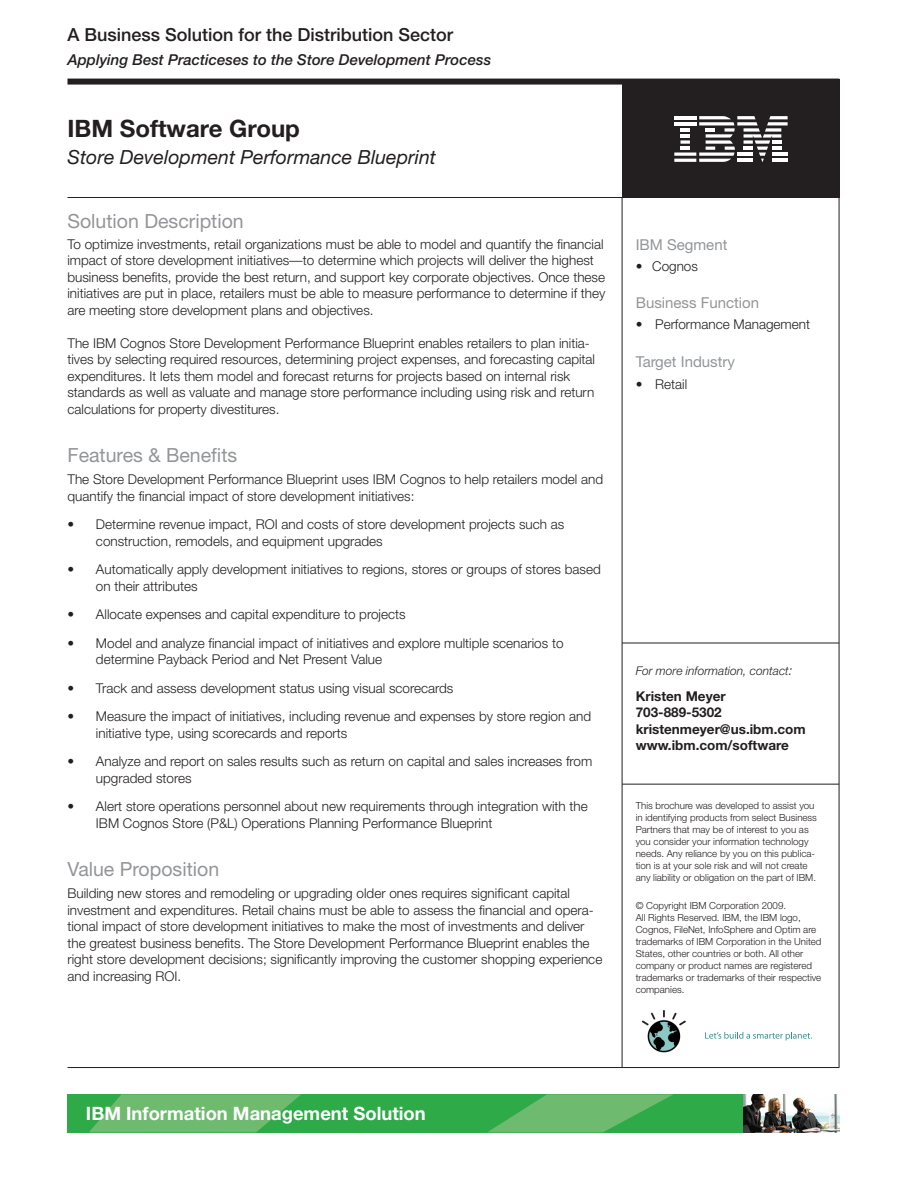
<style>
.page{position:relative;width:918px;height:1188px;background:#fff}
.page>*{position:absolute;margin:0;border:0;box-sizing:border-box;transform-origin:0 0}
.t1{font:700 24px "Helvetica Neue";color:#231f20}
.Paragraph_Style_1{font:19.5px "Helvetica Neue LT Std";color:#939598}
.t2{font:italic 19.5px "Helvetica Neue";color:#231f20}
.t3{font:700 18.45px "Helvetica Neue LT Std";color:#fff}
.t4{font:500 18px "Helvetica Neue LT Std";color:#231f20}
.t5{font:italic 500 15px "Helvetica Neue";color:#231f20}
.Paragraph_Style_1-2{font:15px "Helvetica Neue LT Std";color:#939598}
.t6{font:300 13.5px/16.5px "Helvetica Neue";color:#231f20}
.t7{font:700 13.5px "Helvetica Neue";color:#231f20}
.t8{font:italic 300 12px "Helvetica Neue";color:#231f20}
.Paragraph_Style_1-3{font:300 9.75px/12px "Helvetica Neue";color:#231f20}
.s1{font-size:13.5px}
</style>
<div class="page">
<div style="left:622px;top:79px;width:217px;height:119px;background:#231f20"></div>
<svg style="left:674px;top:116px;width:114px;height:46px"></svg>
<hr style="left:737px;top:159px;width:16px;height:3px;background:#fff">
<hr style="left:674px;top:159px;width:22px;height:3px;background:#fff">
<hr style="left:622px;top:784px;width:217px;height:1px;background:#231f20">
<hr style="left:622px;top:643px;width:217px;height:1px;background:#231f20">
<img style="left:642px;top:1011px;width:44px;height:42px">
<svg style="left:705px;top:1032px;width:107px;height:8px"></svg>
<div style="left:68px;top:1094px;width:676px;height:38px;background:#2eaa49"></div>
<svg style="left:89px;top:1094px;width:212px;height:38px"></svg>
<svg style="left:488px;top:1094px;width:185px;height:38px"></svg>
<img style="left:743px;top:1094px;width:96px;height:38px">
<div style="left:68px;top:79px;width:771px;height:6px;background:#231f20"></div>
<hr style="left:68px;top:197px;width:771px;height:1px;background:#231f20">
<hr style="left:68px;top:1067px;width:771px;height:1px;background:#231f20">
<hr style="left:622px;top:198px;width:1px;height:870px;background:#231f20">
<hr style="left:839px;top:198px;width:1px;height:870px;background:#231f20">
<p class="t4" style="left:68px;top:24px;width:387px">A Business Solution for the Distribution Sector</p>
<p class="t5" style="left:68px;top:51px;width:425px">Applying Best Practiceses to the Store Development Process</p>
<p class="t1" style="left:68px;top:113px;width:234px">IBM Software Group</p>
<p class="t2" style="left:68px;top:145px;width:370px">Store Development Performance Blueprint</p>
<p class="Paragraph_Style_1" style="left:68px;top:209px;width:178px">Solution Description</p>
<p class="t6" style="left:68px;top:235px;width:539px">To optimize investments, retail organizations must be able to model and quantify the financial impact of store development initiatives—to determine which projects will deliver the highest business benefits, provide the best return, and support key corporate objectives. Once these initiatives are put in place, retailers must be able to measure performance to determine if they are meeting store development plans and objectives.</p>
<p class="t6" style="left:68px;top:334px;width:529px">The IBM Cognos Store Development Performance Blueprint enables retailers to plan initia&shy;tives by selecting required resources, determining project expenses, and forecasting capital expenditures. It lets them model and forecast returns for projects based on internal risk standards as well as valuate and manage store performance including using risk and return calculations for property divestitures.</p>
<p class="Paragraph_Style_1" style="left:68px;top:443px;width:171px">Features &amp; Benefits</p>
<p class="t6" style="left:68px;top:471px;width:537px">The Store Development Performance Blueprint uses IBM Cognos to help retailers model and quantify the financial impact of store development initiatives:</p>
<p class="t6" style="left:96px;top:516px;width:470px;text-indent:-28px">• Determine revenue impact, ROI and costs of store development projects such as construction, remodels, and equipment upgrades</p>
<p class="t6" style="left:96px;top:561px;width:506px;text-indent:-28px">• Automatically apply development initiatives to regions, stores or groups of stores based on their attributes</p>
<p class="t6" style="left:68px;top:606px;width:340px">• Allocate expenses and capital expenditure to projects</p>
<p class="t6" style="left:96px;top:634px;width:469px;text-indent:-28px">• Model and analyze financial impact of initiatives and explore multiple scenarios to determine Payback Period and Net Present Value</p>
<p class="t6" style="left:68px;top:679px;width:387px">• Track and assess development status using visual scorecards</p>
<p class="t6" style="left:96px;top:708px;width:497px;text-indent:-28px">• Measure the impact of initiatives, including revenue and expenses by store region and initiative type, using scorecards and reports</p>
<p class="t6" style="left:96px;top:753px;width:498px;text-indent:-28px">• Analyze and report on sales results such as return on capital and sales increases from upgraded stores</p>
<p class="t6" style="left:96px;top:798px;width:493px;text-indent:-28px">• Alert store operations personnel about new requirements through integration with the<br>IBM Cognos Store (P&amp;L) Operations Planning Performance Blueprint</p>
<p class="Paragraph_Style_1" style="left:68px;top:857px;width:153px">Value Proposition</p>
<p class="t6" style="left:68px;top:885px;width:536px">Building new stores and remodeling or upgrading older ones requires significant capital investment and expenditures. Retail chains must be able to assess the financial and opera&shy;tional impact of store development initiatives to make the most of investments and deliver the greatest business benefits. The Store Development Performance Blueprint enables the right store development decisions; significantly improving the customer shopping experience and increasing ROI.</p>
<p class="Paragraph_Style_1-2" style="left:636px;top:236px;width:93px">IBM Segment</p>
<p class="t6" style="left:636px;top:257px;width:64px">• Cognos</p>
<p class="Paragraph_Style_1-2" style="left:636px;top:294px;width:125px">Business Function</p>
<p class="t6" style="left:636px;top:316px;width:176px">• Performance Management</p>
<p class="Paragraph_Style_1-2" style="left:636px;top:352px;width:101px">Target Industry</p>
<p class="t6" style="left:636px;top:376px;width:53px">• Retail</p>
<p class="t8" style="left:636px;top:664px;width:158px">For more information, contact<span class="s1">:</span></p>
<p class="t7" style="left:636px;top:688px;width:91px">Kristen Meyer</p>
<p class="t7" style="left:636px;top:704px;width:88px">703-889-5302</p>
<p class="t7" style="left:636px;top:721px;width:171px">kristenmeyer@us.ibm.com</p>
<p class="t7" style="left:636px;top:737px;width:155px">www.ibm.com/software</p>
<p class="Paragraph_Style_1-3" style="left:636px;top:799px;width:183px">This brochure was developed to assist you in identifying products from select Business Partners that may be of interest to you as you consider your information technology</p>
<p class="Paragraph_Style_1-3" style="left:636px;top:847px;width:182px">needs. Any reliance by you on this publica&shy;tion is at your sole risk and will not create any liability or obligation on the part of IBM.</p>
<p class="Paragraph_Style_1-3" style="left:636px;top:899px;width:187px">© Copyright IBM Corporation 2009.<br>All Rights Reserved. IBM, the IBM logo, Cognos, FileNet, InfoSphere and Optim are trademarks of IBM Corporation in the United States, other countries or both. All other company or product names are registered trademarks or trademarks of their respective companies.</p>
<p class="t3" style="left:86px;top:1102px;width:341px">IBM Information Management Solution</p>
</div>
